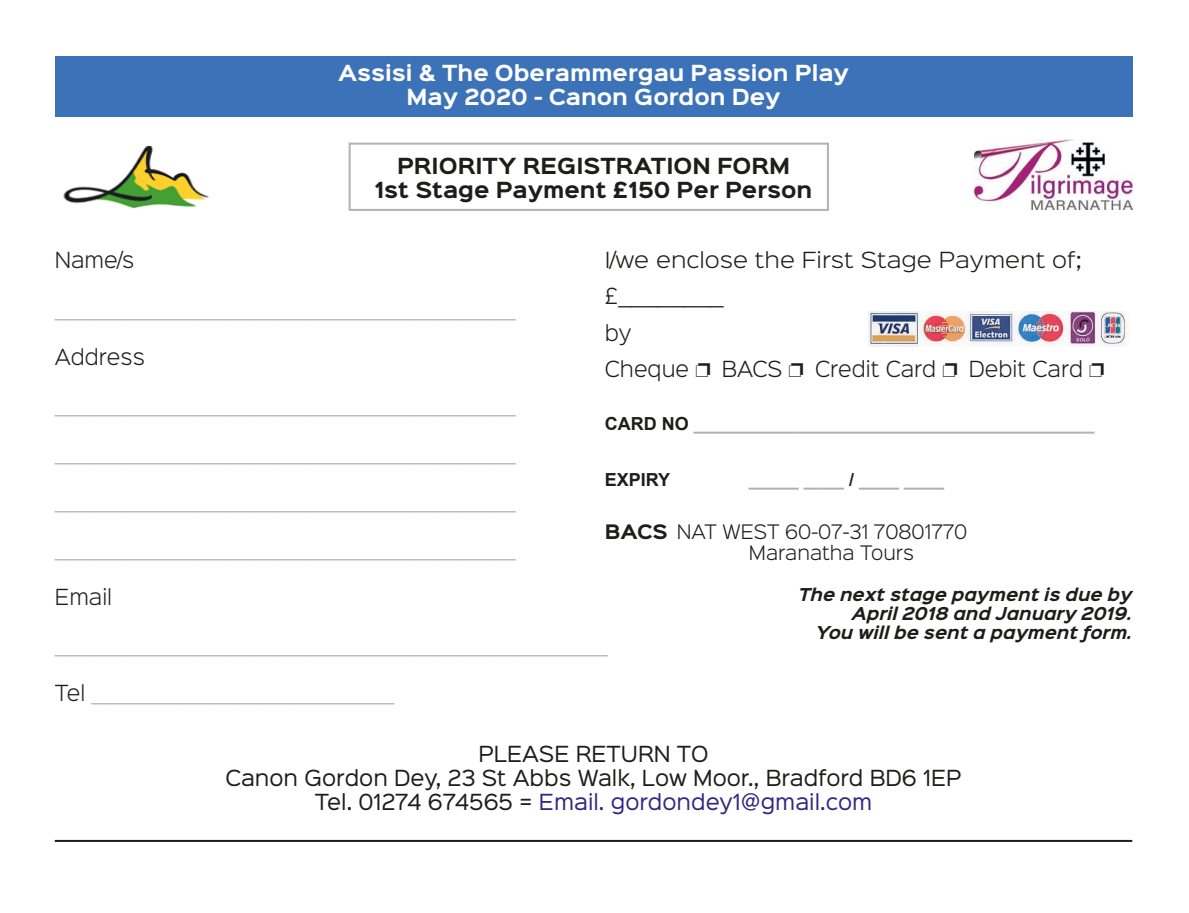
<style>
.page{position:relative;width:1189px;height:913px;background:#fff}
.page>*{position:absolute;margin:0;border:0;box-sizing:border-box;transform-origin:0 0}
.t1{font:300 20px "Sinkin Sans 300";color:#b2b2b2}
.t2{font:20px "Sinkin Sans 400";color:#1d1d1b}
.t3{font:300 20px "Sinkin Sans 300";color:#1d1d1b}
.t4{font:700 20px "Sinkin Sans 700";color:#fff}
.t5{font:700 20px "Sinkin Sans 700";color:#1d1d1b}
.t6{font:20px "Sinkin Sans 400";color:#312783}
.t7{font:300 20px "Sinkin Sans 300";color:#1d1d1b;scale:1.1 1}
.t8{font:700 18px "Arial";color:#b2b2b2}
.t9{font:300 18px "Sinkin Sans 300";color:#1d1d1b}
.t10{font:700 18px "Arial";color:#1d1d1b}
.t11{font:italic 700 16px "Sinkin Sans 700";color:#1d1d1b}
.s1{font-family:"Dixieland";font-weight:400}
.s2{color:#1d1d1b}
.s3{font-family:"Sinkin Sans 700";font-weight:700}
</style>
<div class="page">
<div style="left:55px;top:57px;width:1077px;height:60px;background:#3c72b8"></div>
<hr style="left:55px;top:840px;width:1077px;height:2px;background:#1d1d1b">
<img style="left:868px;top:312px;width:259px;height:34px">
<div style="left:349px;top:143px;width:480px;height:68px;border:2px solid #b2b2b2"></div>
<img style="left:63px;top:146px;width:146px;height:63px">
<img style="left:974px;top:139px;width:158px;height:70px">
<p class="t4" style="left:338px;top:63px;width:512px">Assisi &amp; The Oberammergau Passion Play</p>
<p class="t4" style="left:406px;top:87px;width:375px">May 2020 - Canon Gordon Dey</p>
<p class="t5" style="left:397px;top:156px;width:394px">PRIORITY REGISTRATION FORM</p>
<p class="t5" style="left:375px;top:180px;width:439px">1st Stage Payment £150 Per Person</p>
<p class="t3" style="left:55px;top:244px;width:81px">Name/s</p>
<p class="t1" style="left:55px;top:292px;width:462px">___________________________________</p>
<p class="t3" style="left:55px;top:340px;width:92px">Address</p>
<p class="t1" style="left:55px;top:388px;width:462px">___________________________________</p>
<p class="t1" style="left:55px;top:436px;width:462px">___________________________________</p>
<p class="t1" style="left:55px;top:484px;width:462px">___________________________________</p>
<p class="t1" style="left:55px;top:532px;width:462px">___________________________________</p>
<p class="t3" style="left:55px;top:580px;width:59px">Email</p>
<p class="t7" style="left:605px;top:244px;width:435px">I/we enclose the First Stage Payment of;</p>
<p class="t3" style="left:605px;top:280px;width:120px">£________</p>
<p class="t3" style="left:605px;top:316px;width:28px">by</p>
<p class="t3" style="left:605px;top:352px;width:501px">Cheque <span class="s1">p</span> BACS <span class="s1">p</span> Credit Card <span class="s1">p</span> Debit Card <span class="s1">p</span></p>
<p class="t8" style="left:605px;top:411px;width:491px"><span class="s2">CARD NO</span> ________________________________________</p>
<p class="t10" style="left:605px;top:467px;width:67px">EXPIRY</p>
<p class="t8" style="left:749px;top:467px;width:197px">_____ ____ <span class="s2">/</span> ____ ____</p>
<p class="t9" style="left:605px;top:517px;width:364px"><span class="s3">BACS</span> NAT WEST 60-07-31 70801770</p>
<p class="t9" style="left:749px;top:538px;width:167px">Maranatha Tours</p>
<p class="t11" style="left:798px;top:586px;width:335px">The next stage payment is due by</p>
<p class="t11" style="left:851px;top:605px;width:282px">April 2018 and January 2019.</p>
<p class="t11" style="left:815px;top:625px;width:318px">You will be sent a payment form.</p>
<p class="t1" style="left:55px;top:628px;width:554px">__________________________________________</p>
<p class="t1" style="left:55px;top:676px;width:341px"><span class="s2">Tel</span> _______________________</p>
<p class="t2" style="left:478px;top:737px;width:231px">PLEASE RETURN TO</p>
<p class="t2" style="left:225px;top:761px;width:738px">Canon Gordon Dey, 23 St Abbs Walk, Low Moor., Bradford BD6 1EP</p>
<p class="t6" style="left:315px;top:785px;width:559px"><span class="s2">Tel. 01274 674565 =</span> Email. gordondey1@gmail.com</p>
</div>
